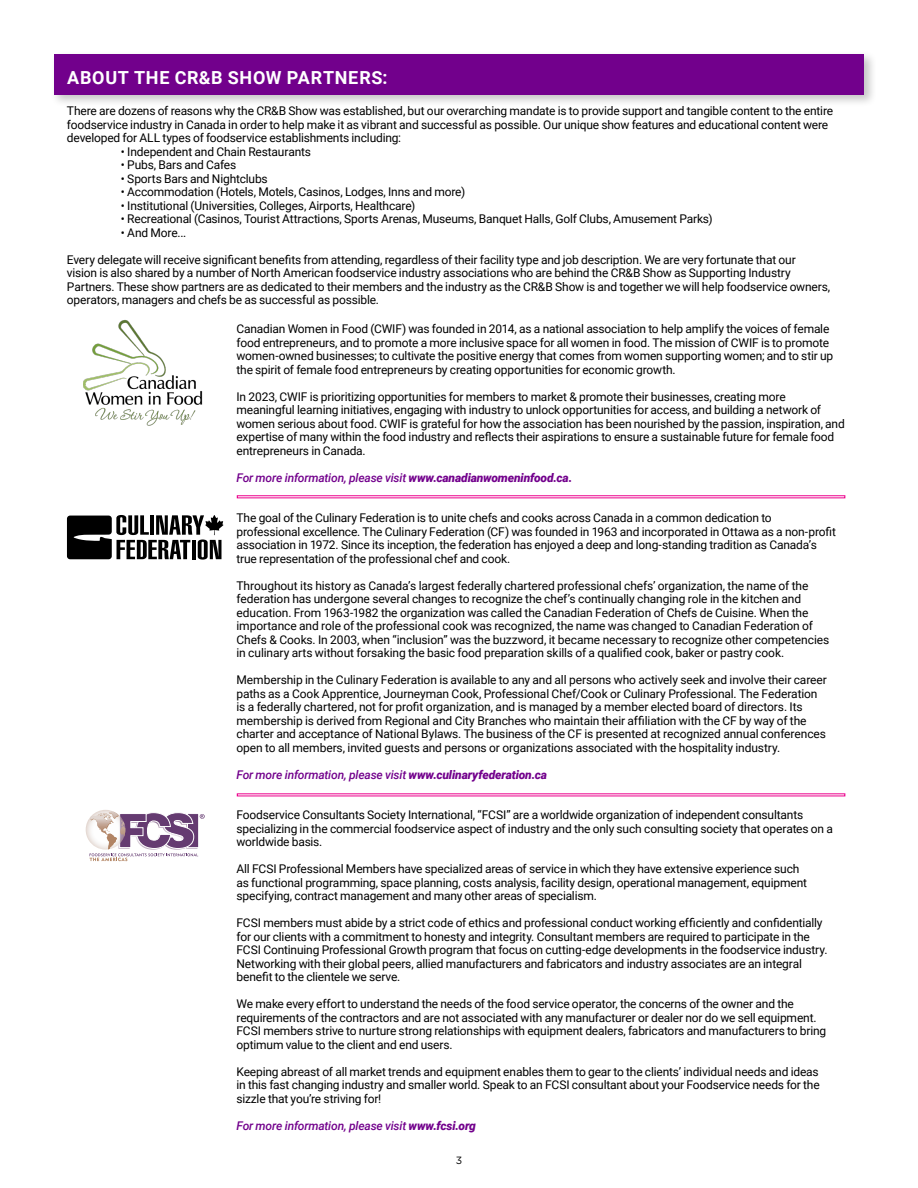
<style>
.page{position:relative;width:918px;height:1188px;background:#fff}
.page>*{position:absolute;margin:0;border:0;box-sizing:border-box;transform-origin:0 0}
.t1{font:700 18px "Roboto";letter-spacing:.04em;color:#fff}
.t2{font:12px/13.5px "Roboto";letter-spacing:-.015em;color:#000}
.t3{font:italic 500 12px "Roboto";letter-spacing:-.015em;color:#72008c}
.t4{font:10.5px "Gotham";color:#000}
.s1{font-weight:900}
</style>
<div class="page">
<div style="left:50px;top:51px;width:827px;height:56px;background:#000;opacity:.23"></div>
<div style="left:54px;top:54px;width:810px;height:40px;background:#72008c"></div>
<svg style="left:67px;top:515px;width:156px;height:45px"></svg>
<svg style="left:86px;top:810px;width:119px;height:51px"></svg>
<img style="left:83px;top:320px;width:120px;height:106px">
<h1 class="t1" style="left:67px;top:65px;width:322px">ABOUT THE CR&amp;B SHOW PARTNERS:</h1>
<p class="t2" style="left:67px;top:104px;width:768px">There are dozens of reasons why the CR&amp;B Show was established, but our overarching mandate is to provide support and tangible content to the entire foodservice industry in Canada in order to help make it as vibrant and successful as possible. Our unique show features and educational content were developed for ALL types of foodservice establishments including:</p>
<p class="t2" style="left:121px;top:144px;width:192px">• Independent and Chain Restaurants</p>
<p class="t2" style="left:121px;top:158px;width:117px">• Pubs, Bars and Cafes</p>
<p class="t2" style="left:121px;top:171px;width:148px">• Sports Bars and Nightclubs</p>
<p class="t2" style="left:121px;top:185px;width:346px">• Accommodation (Hotels, Motels, Casinos, Lodges, Inns and more)</p>
<p class="t2" style="left:121px;top:198px;width:296px">• Institutional (Universities, Colleges, Airports, Healthcare)</p>
<p class="t2" style="left:121px;top:212px;width:593px">• Recreational (Casinos, Tourist Attractions, Sports Arenas, Museums, Banquet Halls, Golf Clubs, Amusement Parks)</p>
<p class="t2" style="left:121px;top:225px;width:67px">• And More...</p>
<p class="t2" style="left:67px;top:252px;width:765px">Every delegate will receive significant benefits from attending, regardless of their facility type and job description. We are very fortunate that our<br>vision is also shared by a number of North American foodservice industry associations who are behind the CR&amp;B Show as Supporting Industry Partners. These show partners are as dedicated to their members and the industry as the CR&amp;B Show is and together we will help foodservice owners, operators, managers and chefs be as successful as possible.</p>
<p class="t2" style="left:237px;top:322px;width:598px">Canadian Women in Food (CWIF) was founded in 2014, as a national association to help amplify the voices of female food entrepreneurs, and to promote a more inclusive space for all women in food. The mission of CWIF is to promote women-owned businesses; to cultivate the positive energy that comes from women supporting women; and to stir up the spirit of female food entrepreneurs by creating opportunities for economic growth.</p>
<p class="t2" style="left:237px;top:389px;width:610px">In 2023, CWIF is prioritizing opportunities for members to market &amp; promote their businesses, creating more meaningful learning initiatives, engaging with industry to unlock opportunities for access, and building a network of women serious about food. CWIF is grateful for how the association has been nourished by the passion, inspiration, and expertise of many within the food industry and reflects their aspirations to ensure a sustainable future for female food entrepreneurs in Canada.</p>
<p class="t3" style="left:237px;top:469px;width:337px">For more information, please visit <span class="s1">www.canadianwomeninfood.ca.</span></p>
<p class="t2" style="left:237px;top:511px;width:601px">The goal of the Culinary Federation is to unite chefs and cooks across Canada in a common dedication to professional excellence. The Culinary Federation (CF) was founded in 1963 and incorporated in Ottawa as a non-profit association in 1972. Since its inception, the federation has enjoyed a deep and long-standing tradition as Canada’s true representation of the professional chef and cook.</p>
<p class="t2" style="left:237px;top:578px;width:594px">Throughout its history as Canada’s largest federally chartered professional chefs’ organization, the name of the federation has undergone several changes to recognize the chef’s continually changing role in the kitchen and education. From 1963-1982 the organization was called the Canadian Federation of Chefs de Cuisine. When the importance and role of the professional cook was recognized, the name was changed to Canadian Federation of Chefs &amp; Cooks. In 2003, when “inclusion” was the buzzword, it became necessary to recognize other competencies in culinary arts without forsaking the basic food preparation skills of a qualified cook, baker or pastry cook.</p>
<p class="t2" style="left:237px;top:673px;width:592px">Membership in the Culinary Federation is available to any and all persons who actively seek and involve their career paths as a Cook Apprentice, Journeyman Cook, Professional Chef/Cook or Culinary Professional. The Federation is a federally chartered, not for profit organization, and is managed by a member elected board of directors. Its membership is derived from Regional and City Branches who maintain their affiliation with the CF by way of the charter and acceptance of National Bylaws. The business of the CF is presented at recognized annual conferences open to all members, invited guests and persons or organizations associated with the hospitality industry.</p>
<p class="t3" style="left:237px;top:766px;width:312px">For more information, please visit <span class="s1">www.culinaryfederation.ca</span></p>
<p class="t2" style="left:237px;top:808px;width:598px">Foodservice Consultants Society International, “FCSI” are a worldwide organization of independent consultants specializing in the commercial foodservice aspect of industry and the only such consulting society that operates on a worldwide basis.</p>
<p class="t2" style="left:237px;top:862px;width:572px">All FCSI Professional Members have specialized areas of service in which they have extensive experience such as functional programming, space planning, costs analysis, facility design, operational management, equipment specifying, contract management and many other areas of specialism.</p>
<p class="t2" style="left:237px;top:916px;width:593px">FCSI members must abide by a strict code of ethics and professional conduct working efficiently and confidentially for our clients with a commitment to honesty and integrity. Consultant members are required to participate in the FCSI Continuing Professional Growth program that focus on cutting-edge developments in the foodservice industry.<br>Networking with their global peers, allied manufacturers and fabricators and industry associates are an integral benefit to the clientele we serve.</p>
<p class="t2" style="left:237px;top:997px;width:591px">We make every effort to understand the needs of the food service operator, the concerns of the owner and the requirements of the contractors and are not associated with any manufacturer or dealer nor do we sell equipment.<br>FCSI members strive to nurture strong relationships with equipment dealers, fabricators and manufacturers to bring optimum value to the client and end users.</p>
<p class="t2" style="left:237px;top:1064px;width:585px;text-align:justify">Keeping abreast of all market trends and equipment enables them to gear to the clients’ individual needs and ideas in this fast changing industry and smaller world. Speak to an FCSI consultant about your Foodservice needs for the sizzle that you’re striving for!</p>
<p class="t3" style="left:237px;top:1117px;width:241px">For more information, please visit <span class="s1">www.fcsi.org</span></p>
<p class="t4" style="left:456px;top:1153px;width:8px">3</p>
</div>
